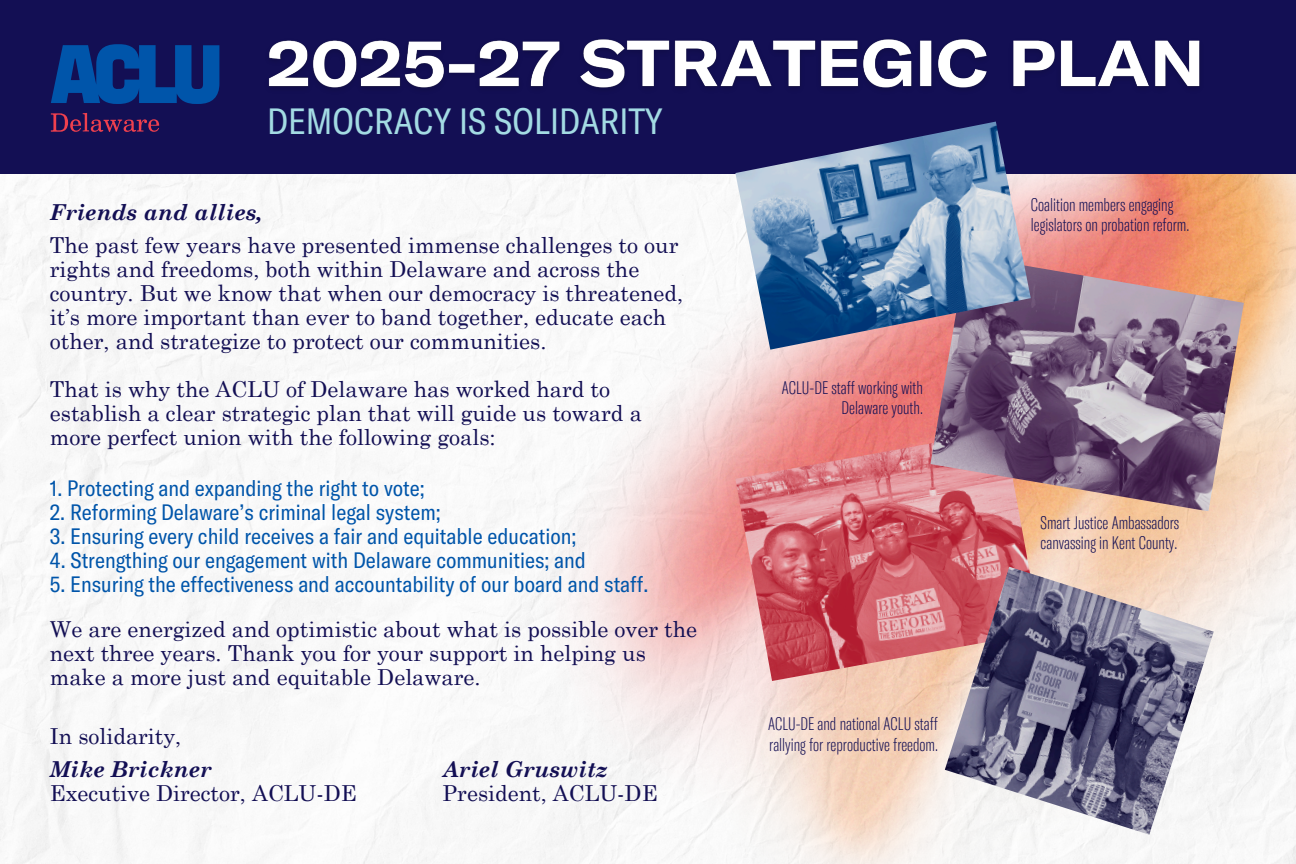
<style>
.page{position:relative;width:1296px;height:864px;background:#fff}
.page>*{position:absolute;margin:0;border:0;box-sizing:border-box;transform-origin:0 0}
.t1{font:condensed 36px "GT America";color:#a3dbe3}
.t2{font:22px/24px "Century Schoolbook";color:#130f54}
.t3{font:condensed 22px "GT America";color:#05a}
.t4{font:100 extra-condensed 18px/20.2px "GT America";color:#130f54}
.s1{font-weight:700;font-style:italic}
</style>
<div class="page">
<img style="left:0;top:174px;width:1296px;height:690px">
<div style="left:0;top:0;width:1296px;height:174px;background:#130f54"></div>
<svg style="left:51px;top:113px;width:108px;height:19px"></svg>
<svg style="left:51px;top:44px;width:168px;height:60px"></svg>
<img style="left:735px;top:430px;width:306px;height:251px">
<img style="left:945px;top:567px;width:269px;height:268px">
<img style="left:930px;top:256px;width:314px;height:255px">
<img style="left:735px;top:122px;width:296px;height:228px">
<img style="left:268px;top:39px;width:932px;height:49px">
<h3 class="t1" style="left:267px;top:98px;width:397px">DEMOCRACY IS SOLIDARITY</h3>
<p class="t2" style="left:50px;top:195px;width:630px;line-height:33px"><span class="s1">Friends and allies,<br></span>The past few years have presented immense challenges to our</p>
<p class="t2" style="left:50px;top:257px;width:635px">rights and freedoms, both within Delaware and across the country. But we know that when our democracy is threatened, it’s more important than ever to band together, educate each other, and strategize to protect our communities.</p>
<p class="t2" style="left:50px;top:377px;width:594px">That is why the ACLU of Delaware has worked hard to establish a clear strategic plan that will guide us toward a more perfect union with the following goals:</p>
<p class="t3" style="left:50px;top:474px;width:377px">1. Protecting and expanding the right to vote;</p>
<p class="t3" style="left:50px;top:498px;width:392px">2. Reforming Delaware’s criminal legal system;</p>
<p class="t3" style="left:50px;top:522px;width:528px">3. Ensuring every child receives a fair and equitable education;</p>
<p class="t3" style="left:50px;top:546px;width:538px">4. Strengthing our engagement with Delaware communities; and</p>
<p class="t3" style="left:50px;top:570px;width:600px">5. Ensuring the effectiveness and accountability of our board and staff.</p>
<h3 class="t2" style="left:50px;top:617px;width:649px">We are energized and optimistic about what is possible over the next three years. Thank you for your support in helping us make a more just and equitable Delaware.</h3>
<h3 class="t2" style="left:50px;top:719px;width:163px;line-height:33px">In solidarity,<br><span class="s1">Mike Brickner</span></h3>
<h3 class="t2" style="left:50px;top:780px;width:308px">Executive Director, ACLU-DE</h3>
<h3 class="t2" style="left:443px;top:756px;width:216px"><span class="s1">Ariel Gruswitz<br></span>President, ACLU-DE</h3>
<p class="t4" style="left:782px;top:377px;width:143px;text-align:right">ACLU-DE staff working with<br>Delaware youth.</p>
<p class="t4" style="left:768px;top:713px;width:172px">ACLU-DE and national ACLU staff rallying for reproductive freedom.</p>
<p class="t4" style="left:1031px;top:194px;width:160px">Coalition members engaging legislators on probation reform.</p>
<p class="t4" style="left:1041px;top:511px;width:140px">Smart Justice Ambassadors canvassing in Kent County.</p>
</div>
